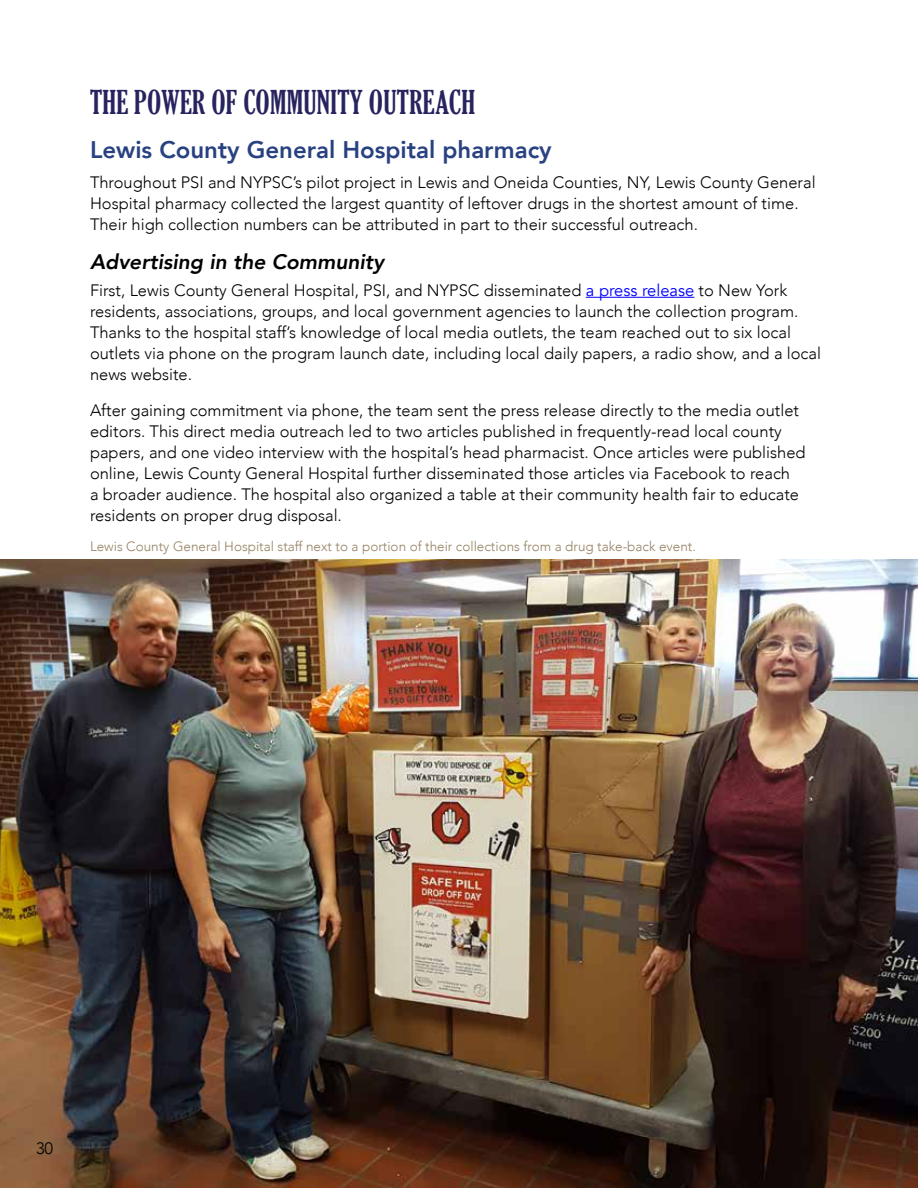
<style>
.page{position:relative;width:918px;height:1188px;background:#fff}
.page>*{position:absolute;margin:0;border:0;box-sizing:border-box;transform-origin:0 0}
.t1{font:extra-condensed 31.5px "Gloucester";letter-spacing:.01em;color:#27235e}
.t2{font:800 24px "Avenir";color:#284181}
.t3{font:italic 800 21px "Avenir";color:#000}
.t4{font:300 16.5px/21px "Avenir";color:#000}
.t5{font:300 13.5px "Avenir";color:#948161}
.s1{font-weight:400;color:#00f}
</style>
<div class="page">
<hr style="left:586px;top:297px;width:108px;height:1px;background:#00f">
<img style="left:0;top:560px;width:918px;height:628px">
<h1 class="t1" style="left:90px;top:85px;width:386px">THE POWER OF COMMUNITY OUTREACH</h1>
<h2 class="t2" style="left:90px;top:131px;width:463px">Lewis County General Hospital pharmacy</h2>
<p class="t4" style="left:90px;top:172px;width:727px">Throughout PSI and NYPSC’s pilot project in Lewis and Oneida Counties, NY, Lewis County General<br>Hospital pharmacy collected the largest quantity of leftover drugs in the shortest amount of time.<br>Their high collection numbers can be attributed in part to their successful outreach.</p>
<p class="t3" style="left:90px;top:249px;width:296px">Advertising in the Community</p>
<p class="t4" style="left:90px;top:280px;width:733px">First, Lewis County General Hospital, PSI, and NYPSC disseminated <span class="s1">a press release</span> to New York residents, associations, groups, and local government agencies to launch the collection program.<br>Thanks to the hospital staff’s knowledge of local media outlets, the team reached out to six local outlets via phone on the program launch date, including local daily papers, a radio show, and a local news website.</p>
<p class="t4" style="left:90px;top:400px;width:717px">After gaining commitment via phone, the team sent the press release directly to the media outlet editors. This direct media outreach led to two articles published in frequently-read local county papers, and one video interview with the hospital’s head pharmacist. Once articles were published online, Lewis County General Hospital further disseminated those articles via Facebook to reach<br>a broader audience. The hospital also organized a table at their community health fair to educate residents on proper drug disposal.</p>
<p class="t5" style="left:90px;top:538px;width:607px">Lewis County General Hospital staff next to a portion of their collections from a drug take-back event.</p>
<p class="t4" style="left:36px;top:1138px;width:19px">30</p>
</div>
